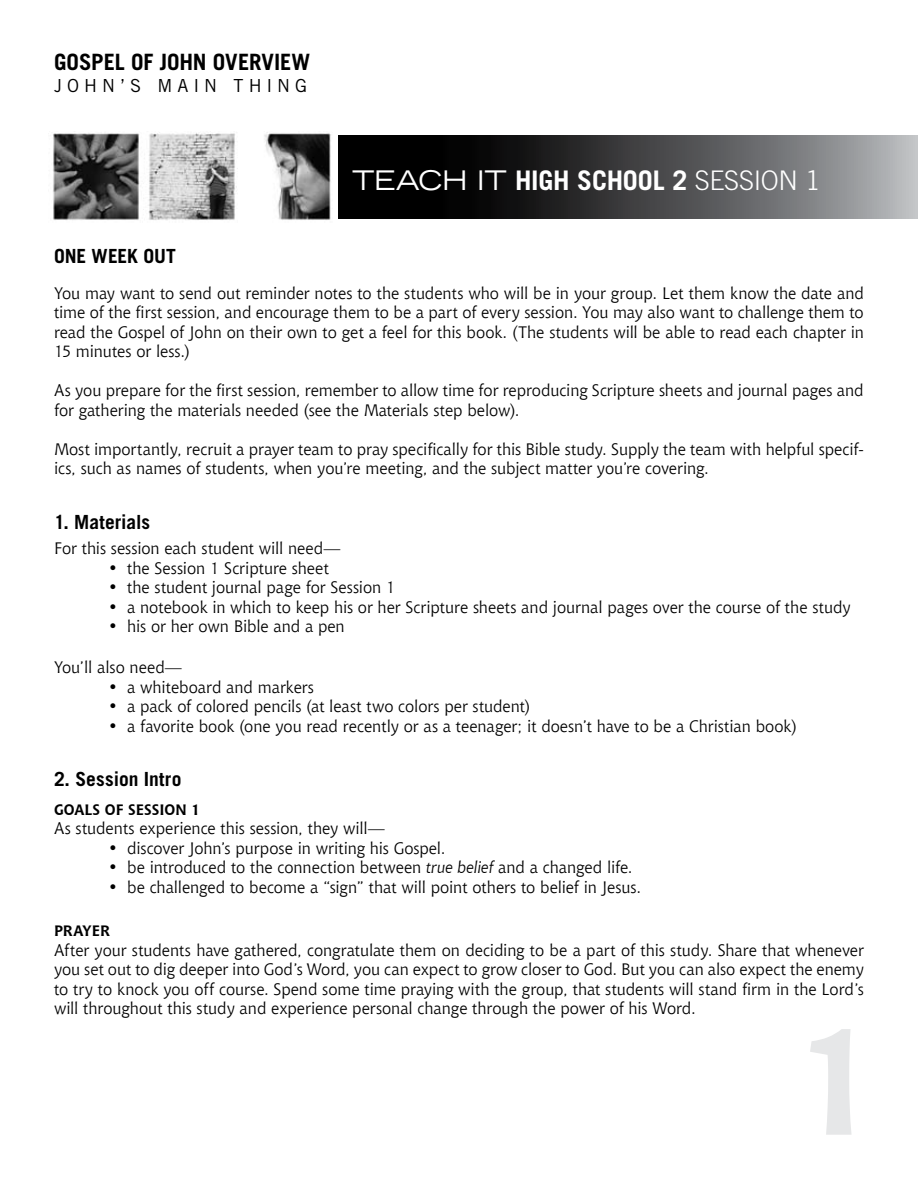
<style>
.page{position:relative;width:918px;height:1188px;background:#fff}
.page>*{position:absolute;margin:0;border:0;box-sizing:border-box;transform-origin:0 0}
.t1{font:700 150px "Chianti BT";color:#e6e7e8}
.t2{font:700 27px "Trade Gothic LT Std";letter-spacing:-.01em;color:#fff}
.t3{font:700 22.5px "Trade Gothic LT Std";letter-spacing:-.005em;color:#000}
.t4{font:700 19.5px "Trade Gothic LT Std";letter-spacing:-.005em;color:#000}
.t5{font:18px "Trade Gothic LT Std";letter-spacing:.275em;color:#000}
.t6{font:16.5px/19.5px "Chianti BT";letter-spacing:-.005em;color:#000;text-align:justify}
.t7{font:700 15px "Chianti BT";color:#000}
.s1{font-weight:400;font-stretch:expanded}
.s2{font-weight:300}
.s3{font-style:italic}
</style>
<div class="page">
<svg style="left:339px;top:135px;width:579px;height:83px;background:#434445"></svg>
<img style="left:53px;top:132px;width:278px;height:88px">
<h3 class="t3" style="left:54px;top:48px;width:258px">GOSPEL OF JOHN OVERVIEW</h3>
<p class="t5" style="left:54px;top:75px;width:255px">JOHN’S MAIN THING</p>
<h2 class="t2" style="left:352px;top:164px;width:470px"><span class="s1">TEACH IT</span> HIGH SCHOOL 2 <span class="s2">SESSION 1</span></h2>
<p class="t4" style="left:54px;top:244px;width:123px">ONE WEEK OUT</p>
<p class="t6" style="left:54px;top:283px;width:811px">You may want to send out reminder notes to the students who will be in your group. Let them know the date and time of the first session, and encourage them to be a part of every session. You may also want to challenge them to read the Gospel of John on their own to get a feel for this book. (The students will be able to read each chapter in 15 minutes or less.)</p>
<p class="t6" style="left:54px;top:380px;width:811px">As you prepare for the first session, remember to allow time for reproducing Scripture sheets and journal pages and for gathering the materials needed (see the Materials step below).</p>
<p class="t6" style="left:54px;top:439px;width:812px">Most importantly, recruit a prayer team to pray specifically for this Bible study. Supply the team with helpful specif&shy;ics, such as names of students, when you’re meeting, and the subject matter you’re covering.</p>
<p class="t4" style="left:54px;top:510px;width:98px">1. MATERIALS</p>
<p class="t6" style="left:54px;top:538px;width:288px">For this session each student will need—</p>
<p class="t6" style="left:108px;top:558px;width:222px">• the Session 1 Scripture sheet</p>
<p class="t6" style="left:108px;top:577px;width:289px">• the student journal page for Session 1</p>
<p class="t6" style="left:108px;top:597px;width:744px">• a notebook in which to keep his or her Scripture sheets and journal pages over the course of the study</p>
<p class="t6" style="left:108px;top:616px;width:238px">• his or her own Bible and a pen</p>
<p class="t6" style="left:54px;top:658px;width:129px">You’ll also need—</p>
<p class="t6" style="left:108px;top:677px;width:208px">• a whiteboard and markers</p>
<p class="t6" style="left:108px;top:697px;width:424px">• a pack of colored pencils (at least two colors per student)</p>
<p class="t6" style="left:108px;top:716px;width:691px">• a favorite book (one you read recently or as a teenager; it doesn’t have to be a Christian book)</p>
<p class="t4" style="left:54px;top:767px;width:129px">2. SESSION INTRO</p>
<p class="t7" style="left:54px;top:800px;width:148px">GOALS OF SESSION 1</p>
<p class="t6" style="left:54px;top:818px;width:332px">As students experience this session, they will—</p>
<p class="t6" style="left:108px;top:838px;width:339px">• discover John’s purpose in writing his Gospel.</p>
<p class="t6" style="left:108px;top:857px;width:526px">• be introduced to the connection between <span class="s3">true belief</span> and a changed life.</p>
<p class="t6" style="left:108px;top:877px;width:535px">• be challenged to become a “sign” that will point others to belief in Jesus.</p>
<p class="t7" style="left:54px;top:922px;width:58px">PRAYER</p>
<p class="t6" style="left:54px;top:940px;width:811px">After your students have gathered, congratulate them on deciding to be a part of this study. Share that whenever you set out to dig deeper into God’s Word, you can expect to grow closer to God. But you can also expect the enemy to try to knock you off course. Spend some time praying with the group, that students will stand firm in the Lord’s will throughout this study and experience personal change through the power of his Word.</p>
<h1 class="t1" style="left:791px;top:990px;width:93px">1</h1>
</div>
